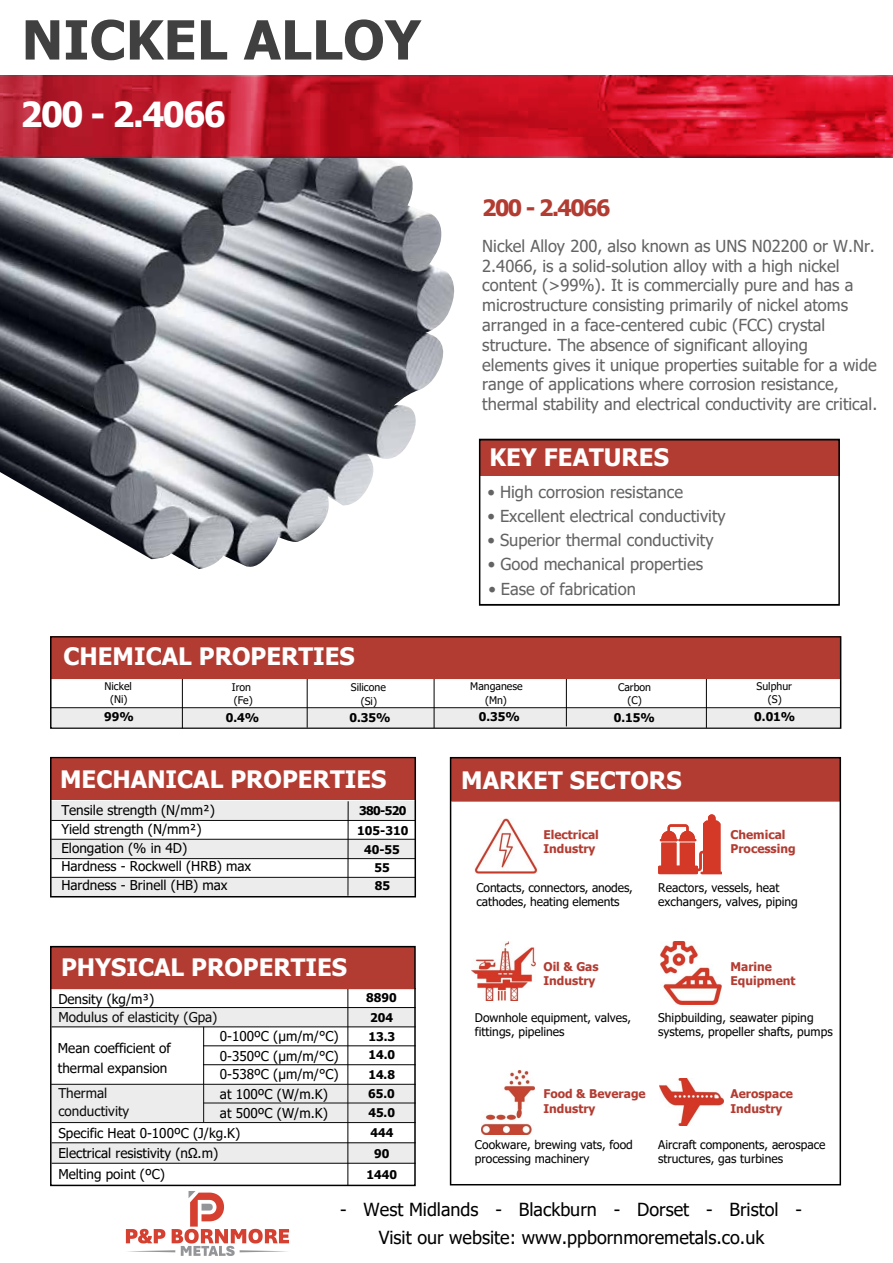
<style>
.page{position:relative;width:893px;height:1263px;background:#fff}
.page>*{position:absolute;margin:0;border:0;box-sizing:border-box;transform-origin:0 0}
.t1{font:700 54px "Tahoma";letter-spacing:.005em;color:#404040}
.t2{font:700 34.5px "Tahoma";letter-spacing:-.045em;color:#fff}
.t3{font:700 24px "Tahoma";color:#fff}
.t4{font:700 22.5px "Tahoma";letter-spacing:-.065em;color:#b33c32}
.t5{font:18px/28.5px "Tahoma";color:#000;text-align:center}
.t6{font:16.5px/19.8px "Tahoma";color:#636363}
.t7{font:13.5px/18.6px "Tahoma";color:#000}
.t8{font:12px/14.4px "Tahoma";color:#000}
.t9{font:700 12px/14.2px "Tahoma";color:#b33c32}
.t10{font:700 12px/18.8px "Tahoma";color:#000;text-align:center}
.t11{font:10.5px/13.2px "Tahoma";color:#000;text-align:center}
</style>
<div class="page">
<img style="left:0;top:157px;width:456px;height:412px">
<div style="left:52px;top:1143px;width:363px;height:20px;background:#ececec"></div>
<hr style="left:52px;top:988px;width:364px;height:1px;background:#000">
<div style="left:52px;top:1007px;width:364px;height:20px;background:#ececec"></div>
<hr style="left:52px;top:1007px;width:364px;height:1px;background:#000">
<hr style="left:52px;top:1026px;width:364px;height:1px;background:#000">
<hr style="left:203px;top:1045px;width:213px;height:1px;background:#000">
<hr style="left:203px;top:1064px;width:213px;height:1px;background:#000">
<hr style="left:203px;top:1027px;width:1px;height:95px;background:#000">
<hr style="left:52px;top:1142px;width:364px;height:1px;background:#000">
<hr style="left:52px;top:1163px;width:364px;height:1px;background:#000">
<hr style="left:348px;top:989px;width:1px;height:196px;background:#000">
<div style="left:52px;top:1084px;width:364px;height:39px;background:#ececec"></div>
<hr style="left:451px;top:801px;width:389px;height:1px;background:#000">
<svg style="left:658px;top:814px;width:64px;height:60px"></svg>
<img style="left:0;top:75px;width:893px;height:82px">
<svg style="left:0;top:76px;width:893px;height:80px;background:#c71729"></svg>
<div style="left:52px;top:707px;width:788px;height:20px;background:linear-gradient(to right,#ececec,#ececec)"></div>
<hr style="left:566px;top:660px;width:1px;height:66px;background:#000">
<hr style="left:706px;top:662px;width:1px;height:66px;background:#000">
<hr style="left:182px;top:661px;width:1px;height:67px;background:#000">
<hr style="left:434px;top:661px;width:1px;height:67px;background:#000">
<hr style="left:307px;top:661px;width:1px;height:67px;background:#000">
<hr style="left:51px;top:858px;width:364px;height:1px;background:#000">
<hr style="left:51px;top:820px;width:364px;height:1px;background:#000">
<div style="left:51px;top:839px;width:364px;height:19px;background:#ececec"></div>
<div style="left:51px;top:801px;width:364px;height:19px;background:#ececec"></div>
<hr style="left:348px;top:801px;width:1px;height:95px;background:#000">
<div style="left:51px;top:877px;width:364px;height:19px;background:#ececec"></div>
<div style="left:51px;top:636px;width:790px;height:43px;background:#b33c32"></div>
<div style="left:50px;top:636px;width:791px;height:93px;border:1px solid #000"></div>
<div style="left:480px;top:439px;width:359px;height:36px;background:#b33c32"></div>
<div style="left:450px;top:758px;width:391px;height:43px;background:#b33c32"></div>
<div style="left:51px;top:757px;width:364px;height:43px;background:#b33c32"></div>
<div style="left:50px;top:946px;width:365px;height:42px;background:#b33c32"></div>
<div style="left:450px;top:757px;width:391px;height:428px;border:2px solid #000"></div>
<div style="left:479px;top:439px;width:361px;height:167px;border:2px solid #000"></div>
<div style="left:50px;top:757px;width:366px;height:140px;border:1px solid #000"></div>
<div style="left:50px;top:946px;width:366px;height:240px;border:2px solid #000"></div>
<img style="left:472px;top:941px;width:63px;height:59px">
<img style="left:660px;top:1079px;width:63px;height:46px">
<img style="left:474px;top:818px;width:64px;height:56px">
<img style="left:661px;top:941px;width:61px;height:63px">
<img style="left:481px;top:1071px;width:53px;height:63px">
<img style="left:125px;top:1191px;width:165px;height:65px">
<h1 class="t1" style="left:22px;top:2px;width:401px">NICKEL ALLOY</h1>
<h2 class="t2" style="left:21px;top:90px;width:207px">200 - 2.4066</h2>
<h3 class="t3" style="left:64px;top:640px;width:293px">CHEMICAL PROPERTIES</h3>
<h3 class="t4" style="left:482px;top:192px;width:130px">200 - 2.4066</h3>
<p class="t6" style="left:482px;top:237px;width:397px">Nickel Alloy 200, also known as UNS N02200 or W.Nr.<br>2.4066, is a solid-solution alloy with a high nickel content (&gt;99%). It is commercially pure and has a microstructure consisting primarily of nickel atoms arranged in a face-centered cubic (FCC) crystal structure. The absence of significant alloying elements gives it unique properties suitable for a wide range of applications where corrosion resistance, thermal stability and electrical conductivity are critical.</p>
<h3 class="t3" style="left:489px;top:441px;width:181px">KEY FEATURES</h3>
<p class="t6" style="left:487px;top:483px;width:197px">• High corrosion resistance</p>
<p class="t6" style="left:487px;top:507px;width:240px">• Excellent electrical conductivity</p>
<p class="t6" style="left:487px;top:531px;width:228px">• Superior thermal conductivity</p>
<p class="t6" style="left:488px;top:555px;width:217px">• Good mechanical properties</p>
<p class="t6" style="left:488px;top:580px;width:149px">• Ease of fabrication</p>
<p class="t11" style="left:351px;top:681px;width:36px">Silicone (Si)</p>
<p class="t11" style="left:757px;top:679px;width:37px;line-height:13.8px">Sulphur (S)</p>
<p class="t11" style="left:105px;top:681px;width:29px;line-height:12.3px">Nickel (Ni)</p>
<p class="t11" style="left:470px;top:681px;width:54px">Manganese (Mn)</p>
<p class="t11" style="left:232px;top:681px;width:23px;text-align:left">Iron (Fe)</p>
<p class="t11" style="left:618px;top:681px;width:34px">Carbon (C)</p>
<p class="t10" style="left:226px;top:709px;width:35px">0.4%</p>
<p class="t10" style="left:754px;top:707px;width:43px">0.01%</p>
<p class="t10" style="left:104px;top:708px;width:31px">99%</p>
<p class="t10" style="left:350px;top:709px;width:43px">0.35%</p>
<p class="t10" style="left:479px;top:708px;width:43px">0.35%</p>
<p class="t10" style="left:614px;top:708px;width:43px">0.15%</p>
<h3 class="t3" style="left:60px;top:762px;width:328px">MECHANICAL PROPERTIES</h3>
<h3 class="t3" style="left:461px;top:763px;width:222px">MARKET SECTORS</h3>
<p class="t7" style="left:61px;top:802px;width:155px">Tensile strength (N/mm²)</p>
<p class="t7" style="left:61px;top:839px;width:191px">Elongation (% in 4D)<br>Hardness - Rockwell (HRB) max<br>Hardness - Brinell (HB) max</p>
<p class="t10" style="left:357px;top:802px;width:53px">380-520<br>105-310<br>40-55<br>55<br>85</p>
<h3 class="t3" style="left:61px;top:950px;width:288px">PHYSICAL PROPERTIES</h3>
<p class="t7" style="left:58px;top:990px;width:161px">Density (kg/m³)<br>Modulus of elasticity (Gpa)</p>
<p class="t7" style="left:58px;top:1038px;width:114px;line-height:20.2px">Mean coefficient of thermal expansion</p>
<p class="t7" style="left:58px;top:1085px;width:72px;line-height:18.1px">Thermal conductivity</p>
<p class="t7" style="left:220px;top:1028px;width:120px;text-align:justify">0-100ºC (μm/m/°C)<br>0-350ºC (μm/m/°C)<br>0-538ºC (μm/m/°C)</p>
<p class="t7" style="left:220px;top:1104px;width:109px">at 500ºC (W/m.K)</p>
<p class="t7" style="left:220px;top:1085px;width:109px">at 100ºC (W/m.K)</p>
<p class="t7" style="left:58px;top:1123px;width:183px;line-height:20.5px">Specific Heat 0-100ºC (J/kg.K)<br>Electrical resistivity (nΩ.m)<br>Melting point (ºC)</p>
<p class="t10" style="left:366px;top:988px;width:32px;text-align:left">8890<br>204<br>13.3<br>14.0</p>
<p class="t10" style="left:368px;top:1065px;width:28px;line-height:19.5px;text-align:justify">14.8<br>65.0<br>45.0<br>444</p>
<p class="t10" style="left:366px;top:1144px;width:32px;line-height:21.1px">90<br>1440</p>
<p class="t9" style="left:543px;top:827px;width:57px;line-height:14.7px">Electrical<br>Industry</p>
<p class="t8" style="left:477px;top:881px;width:158px">Contacts, connectors, anodes, cathodes, heating elements</p>
<p class="t9" style="left:730px;top:827px;width:67px;line-height:14.7px">Chemical<br>Processing</p>
<p class="t8" style="left:658px;top:881px;width:141px">Reactors, vessels, heat exchangers, valves, piping</p>
<p class="t9" style="left:543px;top:960px;width:57px">Oil &amp; Gas<br>Industry</p>
<p class="t8" style="left:475px;top:1011px;width:158px">Downhole equipment, valves, fittings, pipelines</p>
<p class="t9" style="left:730px;top:960px;width:67px">Marine<br>Equipment</p>
<p class="t8" style="left:658px;top:1011px;width:176px">Shipbuilding, seawater piping systems, propeller shafts, pumps</p>
<p class="t9" style="left:543px;top:1087px;width:104px">Food &amp; Beverage<br>Industry</p>
<p class="t9" style="left:730px;top:1087px;width:64px">Aerospace<br>Industry</p>
<p class="t8" style="left:475px;top:1138px;width:159px">Cookware, brewing vats, food processing machinery</p>
<p class="t8" style="left:658px;top:1138px;width:169px">Aircraft components, aerospace structures, gas turbines</p>
<p class="t5" style="left:340px;top:1196px;width:463px">- West Midlands - Blackburn - Dorset - Bristol -<br>Visit our website: www.ppbornmoremetals.co.uk</p>
</div>
